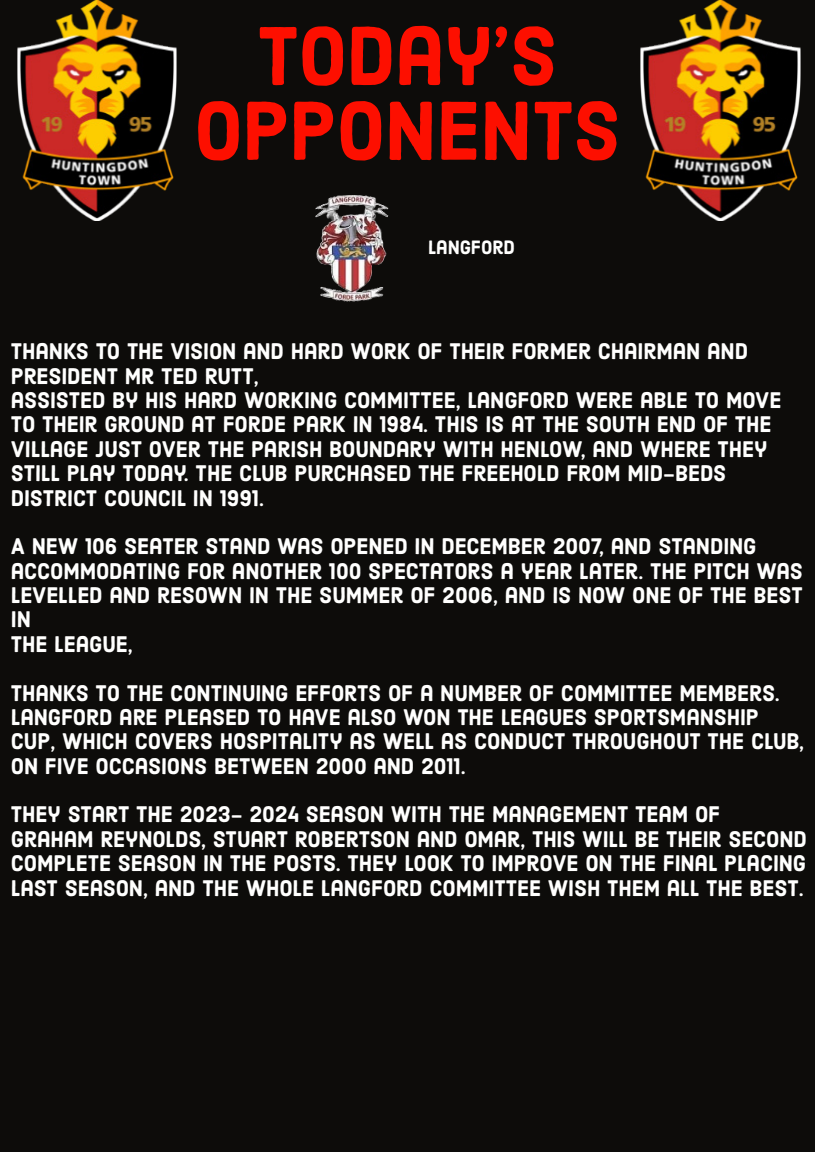
<style>
.page{position:relative;width:815px;height:1152px;background:#fff}
.page>*{position:absolute;margin:0;border:0;box-sizing:border-box;transform-origin:0 0}
.t1{font:82.4px/74.8px "Harman Sans";letter-spacing:-.01em;color:#fd0f00;text-align:center}
.t2{font:22.4px/24.4px "Harman Sans";letter-spacing:-.005em;color:#fffffe}
.t3{font:19.2px "Harman Sans";letter-spacing:-.005em;color:#fffffe}
</style>
<div class="page">
<div style="left:0;top:0;width:814px;height:1152px;background:#0d0c0a"></div>
<img style="left:17px;top:0;width:160px;height:220px">
<img style="left:640px;top:0;width:159px;height:220px">
<img style="left:315px;top:195px;width:73px;height:106px">
<h1 class="t1" style="left:194px;top:20px;width:428px">TODAY’S<br>OPPONENTS</h1>
<p class="t3" style="left:428px;top:235px;width:88px">LANGFORD</p>
<p class="t2" style="left:11px;top:340px;width:771px">THANKS TO THE VISION AND HARD WORK OF THEIR FORMER CHAIRMAN AND PRESIDENT MR TED RUTT,<br>ASSISTED BY HIS HARD WORKING COMMITTEE, LANGFORD WERE ABLE TO MOVE TO THEIR GROUND AT FORDE PARK IN 1984. THIS IS AT THE SOUTH END OF THE VILLAGE JUST OVER THE PARISH BOUNDARY WITH HENLOW, AND WHERE THEY STILL PLAY TODAY. THE CLUB PURCHASED THE FREEHOLD FROM MID-BEDS DISTRICT COUNCIL IN 1991.</p>
<p class="t2" style="left:11px;top:535px;width:793px">A NEW 106 SEATER STAND WAS OPENED IN DECEMBER 2007, AND STANDING ACCOMMODATING FOR ANOTHER 100 SPECTATORS A YEAR LATER. THE PITCH WAS LEVELLED AND RESOWN IN THE SUMMER OF 2006, AND IS NOW ONE OF THE BEST IN<br>THE LEAGUE,</p>
<p class="t2" style="left:11px;top:681px;width:794px">THANKS TO THE CONTINUING EFFORTS OF A NUMBER OF COMMITTEE MEMBERS.<br>LANGFORD ARE PLEASED TO HAVE ALSO WON THE LEAGUES SPORTSMANSHIP CUP, WHICH COVERS HOSPITALITY AS WELL AS CONDUCT THROUGHOUT THE CLUB, ON FIVE OCCASIONS BETWEEN 2000 AND 2011.</p>
<p class="t2" style="left:11px;top:803px;width:797px">THEY START THE 2023- 2024 SEASON WITH THE MANAGEMENT TEAM OF GRAHAM REYNOLDS, STUART ROBERTSON AND OMAR, THIS WILL BE THEIR SECOND COMPLETE SEASON IN THE POSTS. THEY LOOK TO IMPROVE ON THE FINAL PLACING LAST SEASON, AND THE WHOLE LANGFORD COMMITTEE WISH THEM ALL THE BEST.</p>
</div>
